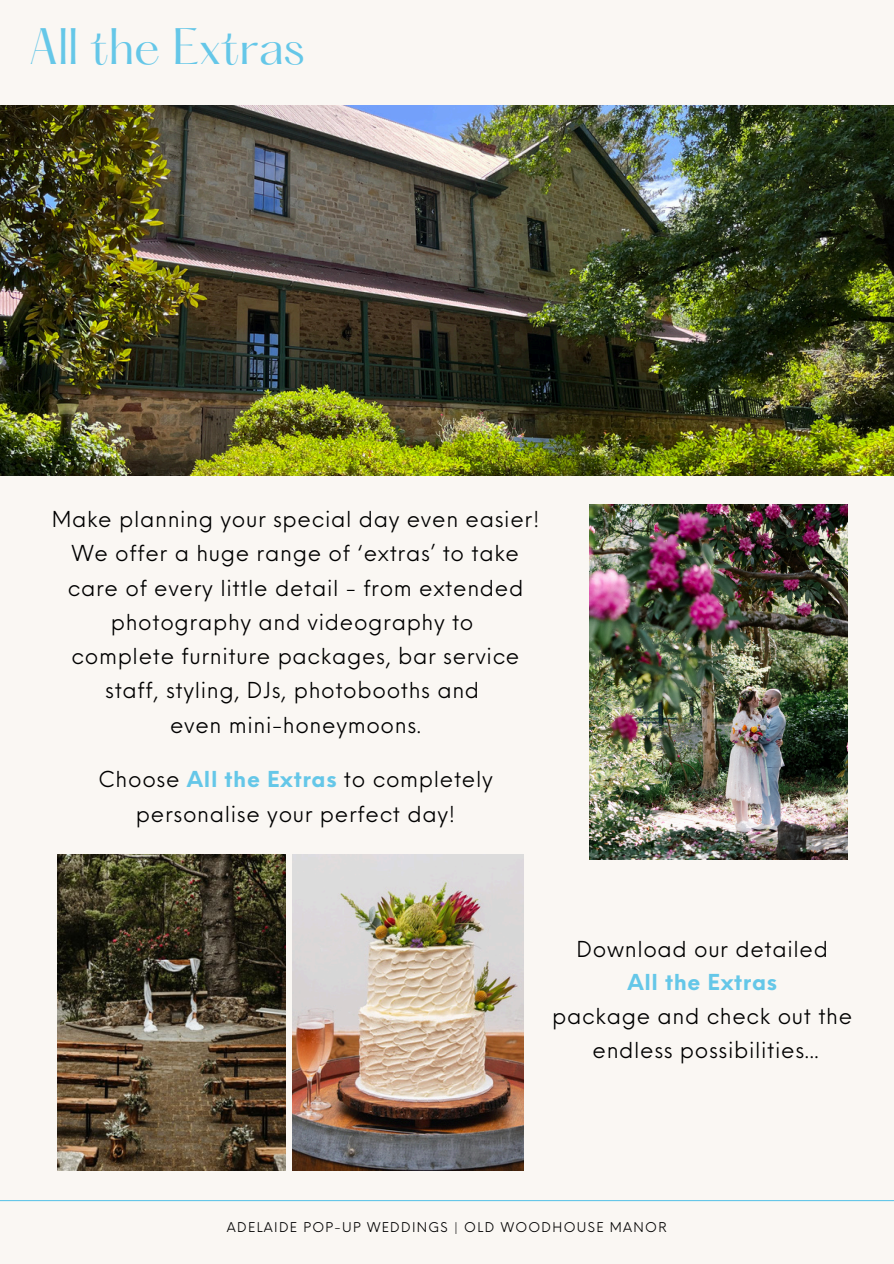
<style>
.page{position:relative;width:894px;height:1264px;background:#fff}
.page>*{position:absolute;margin:0;border:0;box-sizing:border-box;transform-origin:0 0}
.t1{font:44.85px "Hatton";letter-spacing:-.01em;color:#65c7e8}
.t2{font:21.45px/34.2px "Neue Einstellung";letter-spacing:.03em;color:#000;text-align:center}
.t3{font:13.2px "Neue Einstellung";letter-spacing:.1em;color:#000}
.s1{font-weight:700;color:#65c7e8}
</style>
<div class="page">
<div style="left:0;top:0;width:893px;height:1263px;background:#faf7f3"></div>
<img style="left:0;top:105px;width:893px;height:370px">
<img style="left:589px;top:504px;width:258px;height:356px">
<img style="left:58px;top:854px;width:227px;height:316px">
<hr style="left:0;top:1199px;width:893px;height:2px;background:#65c7e8">
<img style="left:292px;top:854px;width:231px;height:316px">
<p class="t1" style="left:28px;top:25px;width:278px">All the Extras</p>
<h2 class="t2" style="left:52px;top:500px;width:489px">Make planning your special day even easier!<br>We offer a huge range of ‘extras’ to take care of every little detail - from extended photography and videography to<br>complete furniture packages, bar service staff, styling, DJs, photobooths and<br>even mini-honeymoons.</h2>
<h2 class="t2" style="left:98px;top:759px;width:396px;line-height:35.2px">Choose <span class="s1">All the Extras</span> to completely personalise your perfect day!</h2>
<h2 class="t2" style="left:552px;top:929px;width:301px;line-height:33.8px">Download our detailed<br><span class="s1">All the Extras<br></span>package and check out the endless possibilities...</h2>
<p class="t3" style="left:227px;top:1215px;width:441px">ADELAIDE POP-UP WEDDINGS | OLD WOODHOUSE MANOR</p>
</div>
